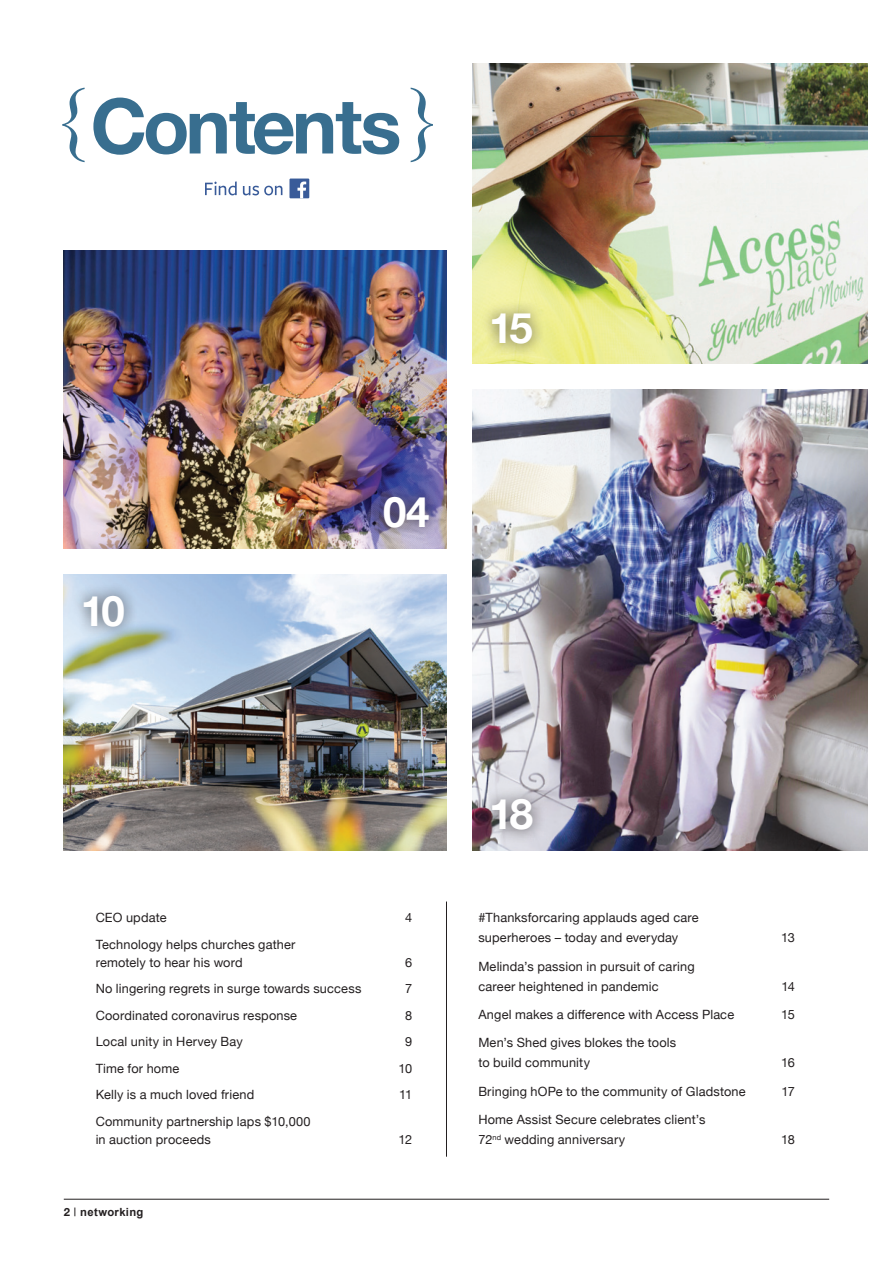
<style>
.page{position:relative;width:893px;height:1263px;background:#fff}
.page>*{position:absolute;margin:0;border:0;box-sizing:border-box;transform-origin:0 0}
.t1{font:700 76.5px "Helvetica Neue";letter-spacing:-.05em;color:#386e8f}
.quote{font:700 42px "Helvetica Neue";letter-spacing:-.065em;color:#fff}
.t2{font:13.5px "Arial";color:#231f20}
.Body_copy{font:12.75px/20px "Helvetica Neue";letter-spacing:.015em;color:#231f20}
.t3{font:700 11.25px "Arial";letter-spacing:.03em;color:#231f20}
.t4{font:700 11.25px "Helvetica Neue";color:#231f20}
</style>
<div class="page">
<hr style="left:64px;top:1199px;width:765px;height:1px;background:#231f20">
<svg style="left:62px;top:88px;width:23px;height:74px"></svg>
<svg style="left:411px;top:88px;width:22px;height:74px"></svg>
<div style="left:289px;top:179px;width:20px;height:19px;background:#395b99"></div>
<svg style="left:205px;top:181px;width:32px;height:14px"></svg>
<svg style="left:243px;top:186px;width:39px;height:9px"></svg>
<svg style="left:297px;top:182px;width:9px;height:16px"></svg>
<img style="left:472px;top:64px;width:395px;height:300px">
<img style="left:64px;top:574px;width:382px;height:276px">
<img style="left:64px;top:251px;width:382px;height:298px">
<div style="left:71px;top:582px;width:67px;height:58px;background:#231f20;opacity:.75"></div>
<div style="left:370px;top:483px;width:72px;height:58px;background:#231f20;opacity:.75"></div>
<div style="left:479px;top:299px;width:67px;height:58px;background:#231f20;opacity:.75"></div>
<hr style="left:446px;top:901px;width:1px;height:256px;background:#231f20">
<img style="left:472px;top:389px;width:395px;height:461px">
<div style="left:479px;top:785px;width:67px;height:58px;background:#231f20;opacity:.75"></div>
<p class="t1" style="left:91px;top:66px;width:312px">Contents</p>
<p class="quote" style="left:81px;top:578px;width:46px">10</p>
<p class="quote" style="left:383px;top:479px;width:48px">04</p>
<p class="quote" style="left:489px;top:295px;width:45px">15</p>
<p class="Body_copy" style="left:96px;top:908px;width:72px">CEO update</p>
<p class="Body_copy" style="left:405px;top:908px;width:9px">4</p>
<p class="Body_copy" style="left:96px;top:936px;width:201px;line-height:18px">Technology helps churches gather remotely to hear his word</p>
<p class="Body_copy" style="left:405px;top:953px;width:9px">6</p>
<p class="Body_copy" style="left:96px;top:979px;width:267px">No lingering regrets in surge towards success</p>
<p class="Body_copy" style="left:405px;top:979px;width:9px">7</p>
<p class="Body_copy" style="left:96px;top:1006px;width:203px">Coordinated coronavirus response</p>
<p class="Body_copy" style="left:405px;top:1006px;width:9px">8</p>
<p class="Body_copy" style="left:96px;top:1032px;width:149px">Local unity in Hervey Bay</p>
<p class="Body_copy" style="left:405px;top:1032px;width:9px">9</p>
<p class="Body_copy" style="left:96px;top:1059px;width:85px">Time for home</p>
<p class="Body_copy" style="left:398px;top:1059px;width:15px">10</p>
<p class="Body_copy" style="left:96px;top:1085px;width:160px">Kelly is a much loved friend</p>
<p class="Body_copy" style="left:399px;top:1085px;width:15px">11</p>
<p class="Body_copy" style="left:96px;top:1113px;width:217px;line-height:18px">Community partnership laps $10,000 in auction proceeds</p>
<p class="Body_copy" style="left:399px;top:1130px;width:15px">12</p>
<p class="t2" style="left:73px;top:1202px;width:5px">׀</p>
<p class="t3" style="left:80px;top:1205px;width:65px">networking</p>
<p class="t4" style="left:64px;top:1203px;width:8px">2</p>
<p class="quote" style="left:489px;top:781px;width:46px">18</p>
<p class="Body_copy" style="left:478px;top:908px;width:222px">#Thanksforcaring applauds aged care superheroes – today and everyday</p>
<p class="Body_copy" style="left:478px;top:957px;width:218px">Melinda’s passion in pursuit of caring career heightened in pandemic</p>
<p class="Body_copy" style="left:781px;top:928px;width:15px">13</p>
<p class="Body_copy" style="left:781px;top:977px;width:15px">14</p>
<p class="Body_copy" style="left:478px;top:1005px;width:257px">Angel makes a difference with Access Place</p>
<p class="Body_copy" style="left:781px;top:1005px;width:15px">15</p>
<p class="Body_copy" style="left:478px;top:1033px;width:199px">Men’s Shed gives blokes the tools to build community</p>
<p class="Body_copy" style="left:781px;top:1053px;width:15px">16</p>
<p class="Body_copy" style="left:478px;top:1082px;width:269px">Bringing hOPe to the community of Gladstone</p>
<p class="Body_copy" style="left:782px;top:1082px;width:15px">17</p>
<p class="Body_copy" style="left:478px;top:1110px;width:229px">Home Assist Secure celebrates client’s<br>72<sup>nd</sup> wedding anniversary</p>
<p class="Body_copy" style="left:781px;top:1130px;width:15px">18</p>
</div>
